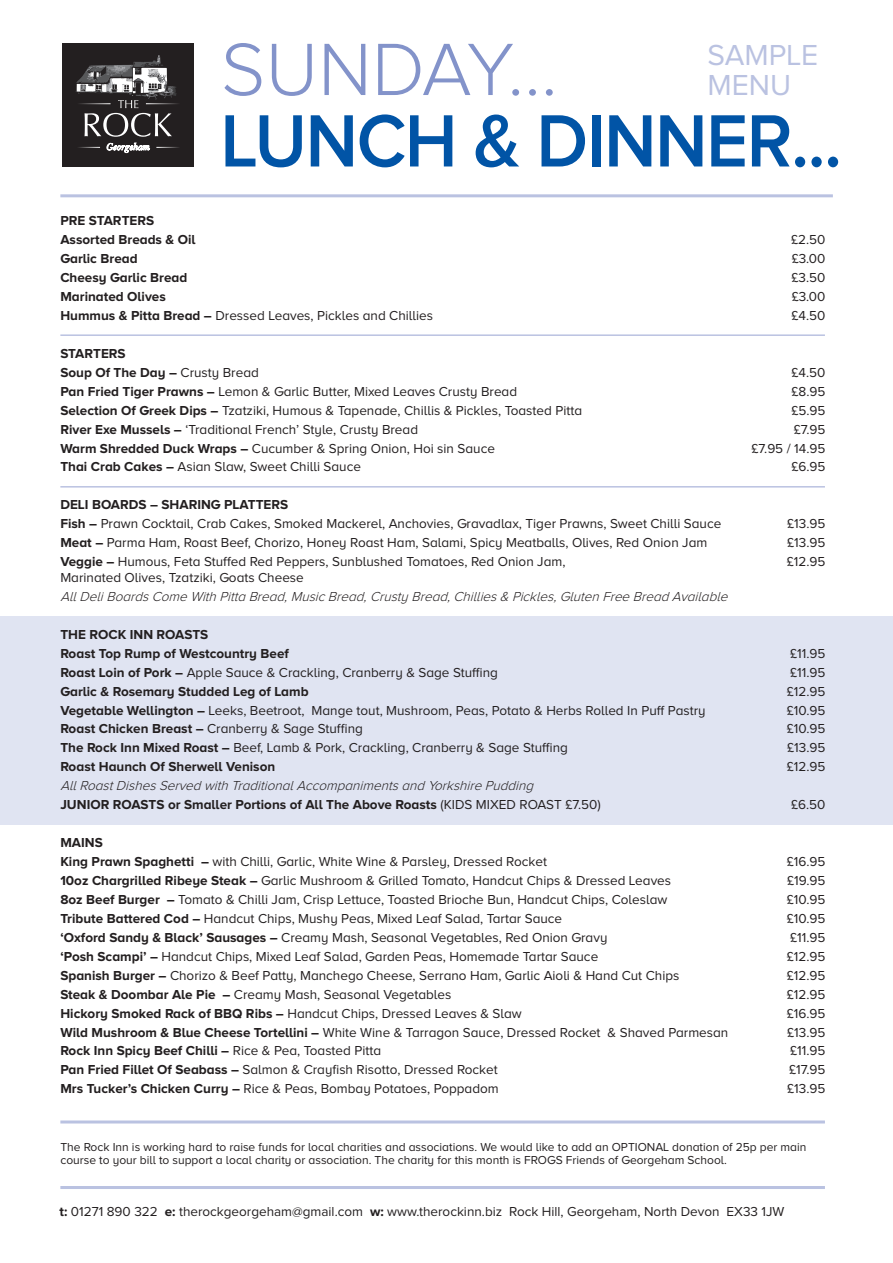
<style>
.page{position:relative;width:893px;height:1263px;background:#fff}
.page>*{position:absolute;margin:0;border:0;box-sizing:border-box;transform-origin:0 0}
.t1{font:600 76.8px "Proxima Nova";letter-spacing:-.02em;color:#0154a6;scale:.95 1}
.t2{font:300 76.8px "Proxima Nova";color:#8393ca}
.t3{font:30px/30px "Proxima Nova";color:#bac2e1}
.t4{font:13.5px/18.9px "Proxima Nova A";color:#231f20}
.t5{font:700 13.5px/18.9px "Proxima Nova A";color:#231f20}
.t6{font:italic 300 13.5px/18.9px "Proxima Nova A";color:#231f20}
.t7{font:13.5px "Proxima Nova";color:#231f20}
.t8{font:12px/13.5px "Proxima Nova A";color:#231f20}
.s1{font-weight:700}
.s2{font-weight:400}
.s3{font-weight:700;font-style:normal}
.s4{font-weight:400;font-style:normal}
</style>
<div class="page">
<div style="left:0;top:617px;width:893px;height:208px;background:#e0e4f2"></div>
<hr style="left:60px;top:194px;width:773px;height:3px;background:#bac2e1">
<hr style="left:60px;top:334px;width:765px;height:2px;background:#bac2e1">
<hr style="left:60px;top:486px;width:765px;height:2px;background:#bac2e1">
<hr style="left:60px;top:1186px;width:765px;height:3px;background:#bac2e1">
<div style="left:63px;top:43px;width:131px;height:123px;background:#231f20"></div>
<svg style="left:75px;top:55px;width:102px;height:82px"></svg>
<svg style="left:78px;top:147px;width:22px;height:1px"></svg>
<svg style="left:156px;top:147px;width:23px;height:1px"></svg>
<svg style="left:107px;top:143px;width:43px;height:10px"></svg>
<hr style="left:77px;top:103px;width:34px;height:1px;background:#fff">
<hr style="left:146px;top:103px;width:34px;height:1px;background:#fff">
<hr style="left:60px;top:1120px;width:765px;height:3px;background:#bac2e1">
<p class="t5" style="left:60px;top:211px;width:137px">PRE STARTERS<br>Assorted Breads &amp; Oil</p>
<h1 class="t2" style="left:221px;top:27px;width:338px">SUNDAY...</h1>
<h1 class="t1" style="left:221px;top:98px;width:655px">LUNCH &amp; DINNER...</h1>
<h2 class="t3" style="left:707px;top:41px;width:112px">SAMPLE<br>MENU</h2>
<p class="t4" style="left:791px;top:230px;width:36px">£2.50</p>
<p class="t5" style="left:60px;top:249px;width:79px">Garlic Bread</p>
<p class="t4" style="left:792px;top:249px;width:35px">£3.00</p>
<p class="t5" style="left:60px;top:268px;width:128px">Cheesy Garlic Bread</p>
<p class="t4" style="left:792px;top:268px;width:35px">£3.50</p>
<p class="t5" style="left:60px;top:287px;width:107px">Marinated Olives</p>
<p class="t4" style="left:792px;top:287px;width:35px">£3.00</p>
<p class="t4" style="left:60px;top:306px;width:374px"><span class="s1">Hummus &amp; Pitta Bread –</span> Dressed Leaves, Pickles and Chillies</p>
<p class="t4" style="left:792px;top:306px;width:35px">£4.50</p>
<p class="t5" style="left:60px;top:344px;width:200px">STARTERS<br>Soup Of The Day – <span class="s2">Crusty Bread</span></p>
<p class="t4" style="left:792px;top:363px;width:35px">£4.50</p>
<p class="t4" style="left:60px;top:382px;width:458px"><span class="s1">Pan Fried Tiger Prawns –</span> Lemon &amp; Garlic Butter, Mixed Leaves Crusty Bread</p>
<p class="t4" style="left:791px;top:382px;width:35px">£8.95</p>
<p class="t4" style="left:60px;top:400px;width:523px"><span class="s1">Selection Of Greek Dips –</span> Tzatziki, Humous &amp; Tapenade, Chillis &amp; Pickles, Toasted Pitta</p>
<p class="t4" style="left:791px;top:400px;width:36px">£5.95</p>
<p class="t4" style="left:60px;top:419px;width:359px"><span class="s1">River Exe Mussels –</span> ‘Traditional French’ Style, Crusty Bread</p>
<p class="t4" style="left:794px;top:419px;width:33px">£7.95</p>
<p class="t4" style="left:60px;top:438px;width:436px"><span class="s1">Warm Shredded Duck Wraps –</span> Cucumber &amp; Spring Onion, Hoi sin Sauce</p>
<p class="t4" style="left:752px;top:438px;width:75px">£7.95 / 14.95</p>
<p class="t4" style="left:60px;top:457px;width:302px"><span class="s1">Thai Crab Cakes –</span> Asian Slaw, Sweet Chilli Sauce</p>
<p class="t4" style="left:791px;top:457px;width:36px">£6.95</p>
<p class="t4" style="left:60px;top:495px;width:662px"><span class="s1">DELI BOARDS – SHARING PLATTERS<br>Fish –</span> Prawn Cocktail, Crab Cakes, Smoked Mackerel, Anchovies, Gravadlax, Tiger Prawns, Sweet Chilli Sauce</p>
<p class="t4" style="left:787px;top:514px;width:40px">£13.95</p>
<p class="t4" style="left:60px;top:533px;width:648px"><span class="s1">Meat –</span> Parma Ham, Roast Beef, Chorizo, Honey Roast Ham, Salami, Spicy Meatballs, Olives, Red Onion Jam</p>
<p class="t4" style="left:787px;top:533px;width:40px">£13.95</p>
<p class="t4" style="left:60px;top:552px;width:507px"><span class="s1">Veggie –</span> Humous, Feta Stuffed Red Peppers, Sunblushed Tomatoes, Red Onion Jam,</p>
<p class="t4" style="left:787px;top:552px;width:40px">£12.95</p>
<p class="t4" style="left:60px;top:568px;width:245px">Marinated Olives, Tzatziki, Goats Cheese</p>
<p class="t6" style="left:60px;top:587px;width:672px">AllDeliBoardsCome With Pitta Bread,MusicBread,Crusty Bread,Chillies&amp; Pickles,Gluten Free Bread Available</p>
<p class="t5" style="left:60px;top:624px;width:230px">THE ROCK INN ROASTS<br>Roast Top Rump of Westcountry Beef</p>
<p class="t4" style="left:790px;top:643px;width:37px">£11.95</p>
<p class="t4" style="left:60px;top:662px;width:439px"><span class="s1">Roast Loin of Pork –</span> Apple Sauce &amp; Crackling, Cranberry &amp; Sage Stuffing</p>
<p class="t4" style="left:790px;top:662px;width:37px">£11.95</p>
<p class="t5" style="left:60px;top:681px;width:250px">Garlic &amp; Rosemary Studded Leg of Lamb</p>
<p class="t4" style="left:787px;top:681px;width:40px">£12.95</p>
<p class="t4" style="left:60px;top:700px;width:647px"><span class="s1">Vegetable Wellington –</span> Leeks, Beetroot, Mange tout, Mushroom, Peas, Potato &amp; Herbs Rolled In Puff Pastry</p>
<p class="t4" style="left:787px;top:700px;width:40px">£10.95</p>
<p class="t4" style="left:60px;top:719px;width:304px"><span class="s1">Roast Chicken Breast –</span> Cranberry &amp; Sage Stuffing</p>
<p class="t4" style="left:787px;top:719px;width:40px">£10.95</p>
<p class="t4" style="left:60px;top:738px;width:509px"><span class="s1">The Rock Inn Mixed Roast –</span> Beef, Lamb &amp; Pork, Crackling, Cranberry &amp; Sage Stuffing</p>
<p class="t4" style="left:787px;top:738px;width:40px">£13.95</p>
<p class="t5" style="left:60px;top:757px;width:216px">Roast Haunch Of Sherwell Venison</p>
<p class="t4" style="left:787px;top:757px;width:40px">£12.95</p>
<p class="t6" style="left:60px;top:776px;width:542px">AllRoastDishesServed with TraditionalAccompanimentsand Yorkshire Pudding<br><span class="s3">JUNIOR ROASTS or Smaller Portions of All The Above Roasts</span> <span class="s4">(KIDS MIXED ROAST £7.50)</span></p>
<p class="t4" style="left:791px;top:795px;width:36px">£6.50</p>
<p class="t4" style="left:60px;top:833px;width:488px"><span class="s1">MAINS<br>King Prawn Spaghetti –</span> with Chilli, Garlic, White Wine &amp; Parsley, Dressed Rocket</p>
<p class="t4" style="left:787px;top:852px;width:40px">£16.95</p>
<p class="t4" style="left:60px;top:871px;width:612px"><span class="s1">10oz Chargrilled Ribeye Steak –</span> Garlic Mushroom &amp; Grilled Tomato, Handcut Chips &amp; Dressed Leaves</p>
<p class="t4" style="left:787px;top:871px;width:40px">£19.95</p>
<p class="t4" style="left:60px;top:890px;width:608px"><span class="s1">8oz Beef Burger –</span> Tomato &amp; Chilli Jam, Crisp Lettuce, Toasted Brioche Bun, Handcut Chips, Coleslaw</p>
<p class="t4" style="left:787px;top:890px;width:40px">£10.95</p>
<p class="t4" style="left:60px;top:909px;width:503px"><span class="s1">Tribute Battered Cod –</span> Handcut Chips, Mushy Peas, Mixed Leaf Salad, Tartar Sauce</p>
<p class="t4" style="left:787px;top:909px;width:40px">£10.95</p>
<p class="t4" style="left:60px;top:928px;width:549px"><span class="s1">‘Oxford Sandy &amp; Black’ Sausages –</span> Creamy Mash, Seasonal Vegetables, Red Onion Gravy</p>
<p class="t4" style="left:790px;top:928px;width:37px">£11.95</p>
<p class="t4" style="left:60px;top:947px;width:539px"><span class="s1">‘Posh Scampi’ –</span> Handcut Chips, Mixed Leaf Salad, Garden Peas, Homemade Tartar Sauce</p>
<p class="t4" style="left:787px;top:947px;width:40px">£12.95</p>
<p class="t4" style="left:60px;top:965px;width:620px"><span class="s1">Spanish Burger –</span> Chorizo &amp; Beef Patty, Manchego Cheese, Serrano Ham, Garlic Aioli &amp; Hand Cut Chips</p>
<p class="t4" style="left:787px;top:965px;width:40px">£12.95</p>
<p class="t4" style="left:60px;top:984px;width:393px"><span class="s1">Steak &amp; Doombar Ale Pie –</span> Creamy Mash, Seasonal Vegetables</p>
<p class="t4" style="left:787px;top:984px;width:40px">£12.95</p>
<p class="t4" style="left:60px;top:1003px;width:463px"><span class="s1">Hickory Smoked Rack of BBQ Ribs –</span> Handcut Chips, Dressed Leaves &amp; Slaw</p>
<p class="t4" style="left:787px;top:1003px;width:40px">£16.95</p>
<p class="t4" style="left:60px;top:1022px;width:669px"><span class="s1">Wild Mushroom &amp; Blue Cheese Tortellini –</span> White Wine &amp; Tarragon Sauce, Dressed Rocket &amp; Shaved Parmesan</p>
<p class="t4" style="left:787px;top:1022px;width:40px">£13.95</p>
<p class="t5" style="left:60px;top:1041px;width:322px">Rock Inn Spicy Beef Chilli – <span class="s2">Rice &amp; Pea, Toasted Pitta</span></p>
<p class="t4" style="left:790px;top:1041px;width:37px">£11.95</p>
<p class="t4" style="left:60px;top:1060px;width:439px"><span class="s1">Pan Fried Fillet Of Seabass –</span> Salmon &amp; Crayfish Risotto, Dressed Rocket</p>
<p class="t4" style="left:789px;top:1060px;width:38px">£17.95</p>
<p class="t4" style="left:60px;top:1079px;width:440px"><span class="s1">Mrs Tucker’s Chicken Curry –</span> Rice &amp; Peas, Bombay Potatoes, Poppadom</p>
<p class="t4" style="left:787px;top:1079px;width:40px">£13.95</p>
<p class="t8" style="left:60px;top:1140px;width:748px">The Rock Inn is working hard to raise funds for local charities and associations. We would like to add an OPTIONAL donation of 25p per main course to your bill to support a local charity or association. The charity for this month is FROGS Friends of Georgeham School.</p>
<p class="t7" style="left:60px;top:1204px;width:726px"><span class="s1">t:</span> 01271 890 322 <span class="s1">e:</span> therockgeorgeham@gmail.com <span class="s1">w:</span> www.therockinn.biz Rock Hill, Georgeham, North Devon EX33 1JW</p>
</div>
